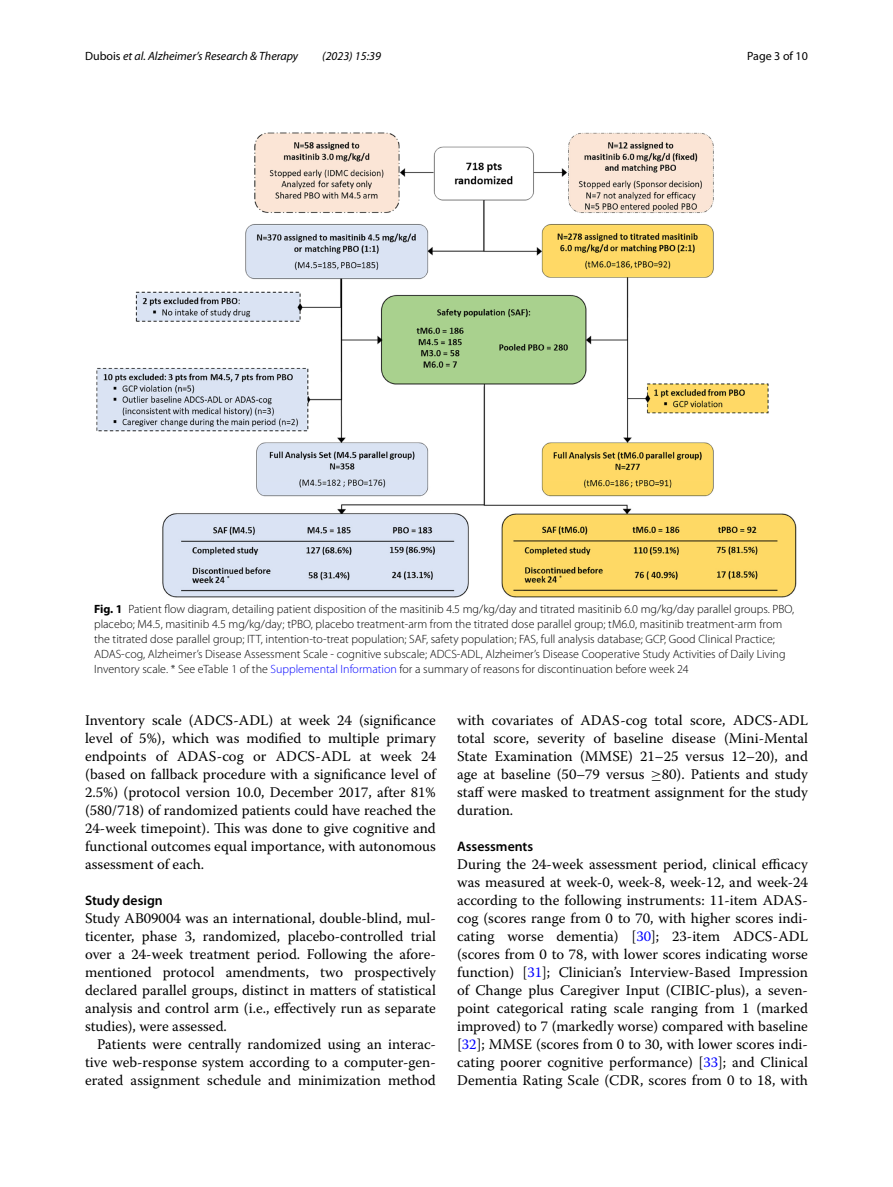
<style>
.page{position:relative;width:893px;height:1187px;background:#fff}
.page>*{position:absolute;margin:0;border:0;box-sizing:border-box;transform-origin:0 0}
.t1{font:14.7px/18px "Warnock Pro";color:#000;text-align:justify}
.t2{font:600 13.8px "Myriad Pro";color:#000}
.t3{font:300 12px/15px "Myriad Pro";color:#000}
.t4{font:italic 12px "Myriad Pro";color:#000}
.t5{font:12px "Myriad Pro";color:#000}
.s1{font-style:normal}
.s2{font-weight:700}
.s3{color:#00f}
.s4{font-family:"MTSY"}
</style>
<div class="page">
<img style="left:96px;top:133px;width:701px;height:465px">
<p class="t4" style="left:85px;top:48px;width:215px"><span class="s1">Dubois</span> et al. Alzheimer’s Research &amp; Therapy</p>
<p class="t4" style="left:322px;top:48px;width:60px">(2023) 15:39</p>
<p class="t5" style="left:747px;top:48px;width:62px">Page 3 of 10</p>
<p class="t3" style="left:94px;top:601px;width:702px"><span class="s2">Fig. 1</span> Patient flow diagram, detailing patient disposition of the masitinib 4.5 mg/kg/day and titrated masitinib 6.0 mg/kg/day parallel groups. PBO, placebo; M4.5, masitinib 4.5 mg/kg/day; tPBO, placebo treatment-arm from the titrated dose parallel group; tM6.0, masitinib treatment-arm from the titrated dose parallel group; ITT, intention-to-treat population; SAF, safety population; FAS, full analysis database; GCP, Good Clinical Practice; ADAS-cog, Alzheimer’s Disease Assessment Scale - cognitive subscale; ADCS-ADL, Alzheimer’s Disease Cooperative Study Activities of Daily Living Inventory scale. * See eTable 1 of the <span class="s3">Supplemental Information</span> for a summary of reasons for discontinuation before week 24</p>
<p class="t1" style="left:85px;top:711px;width:352px">Inventory scale (ADCS-ADL) at week 24 (significance level of 5%), which was modified to multiple primary endpoints of ADAS-cog or ADCS-ADL at week 24 (based on fallback procedure with a significance level of 2.5%) (protocol version 10.0, December 2017, after 81% (580/718) of randomized patients could have reached the 24-week timepoint). This was done to give cognitive and functional outcomes equal importance, with autonomous assessment of each.</p>
<p class="t2" style="left:85px;top:891px;width:79px">Study design</p>
<p class="t1" style="left:85px;top:909px;width:352px">Study AB09004 was an international, double-blind, mul&shy;ticenter, phase 3, randomized, placebo-controlled trial over a 24-week treatment period. Following the afore&shy;mentioned protocol amendments, two prospectively declared parallel groups, distinct in matters of statistical analysis and control arm (i.e., effectively run as separate studies), were assessed.</p>
<p class="t1" style="left:85px;top:1035px;width:352px;text-indent:12px">Patients were centrally randomized using an interac&shy;tive web-response system according to a computer-gen&shy;erated assignment schedule and minimization method</p>
<p class="t1" style="left:457px;top:711px;width:352px">with covariates of ADAS-cog total score, ADCS-ADL total score, severity of baseline disease (Mini-Mental State Examination (MMSE) 21–25 versus 12–20), and age at baseline (50–79 versus <span class="s4">≥</span>80). Patients and study staff were masked to treatment assignment for the study duration.</p>
<p class="t2" style="left:457px;top:837px;width:78px">Assessments</p>
<p class="t1" style="left:457px;top:855px;width:352px">During the 24-week assessment period, clinical efficacy was measured at week-0, week-8, week-12, and week-24 according to the following instruments: 11-item ADAS&shy;cog (scores range from 0 to 70, with higher scores indi&shy;cating worse dementia) [<span class="s3">30</span>]; 23-item ADCS-ADL (scores from 0 to 78, with lower scores indicating worse function) [<span class="s3">31</span>]; Clinician’s Interview-Based Impression of Change plus Caregiver Input (CIBIC-plus), a seven&shy;point categorical rating scale ranging from 1 (marked improved) to 7 (markedly worse) compared with baseline [<span class="s3">32</span>]; MMSE (scores from 0 to 30, with lower scores indi&shy;cating poorer cognitive performance) [<span class="s3">33</span>]; and Clinical Dementia Rating Scale (CDR, scores from 0 to 18, with</p>
</div>
